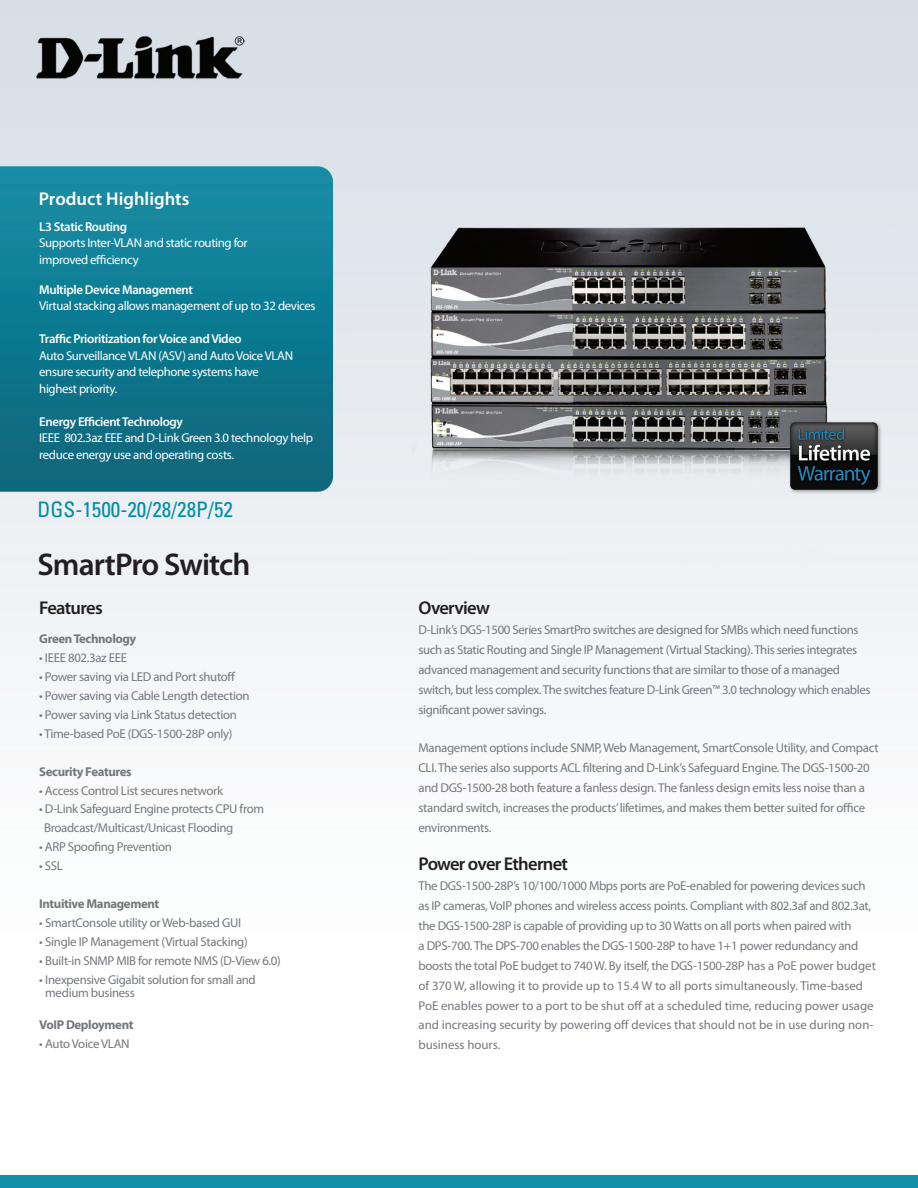
<style>
.page{position:relative;width:918px;height:1188px;background:#fff}
.page>*{position:absolute;margin:0;border:0;box-sizing:border-box;transform-origin:0 0}
.t1{font:600 31.5px "Myriad Pro";letter-spacing:-.025em;color:#231f20}
.t2{font:condensed 21.3px "Univers";color:#008da8}
.t3{font:600 18.6px "Myriad Pro";letter-spacing:-.04em;color:#231f20}
.t4{font:600 18.6px "Myriad Pro";color:#fff}
.t5{font:12.9px/20px "Myriad Pro";letter-spacing:-.025em;color:#74787d}
.t6{font:12.9px/16.5px "Myriad Pro";letter-spacing:-.03em;color:#fff}
.t7{font:600 12.9px "Myriad Pro";letter-spacing:-.03em;color:#fff}
.t8{font:700 12.9px "Myriad Pro";letter-spacing:-.03em;color:#74787d}
</style>
<div class="page">
<img style="left:0;top:0;width:918px;height:1188px">
<img style="left:777px;top:412px;width:113px;height:85px">
<h3 class="t4" style="left:39px;top:187px;width:152px">Product Highlights</h3>
<p class="t7" style="left:39px;top:218px;width:89px">L3 Static Routing</p>
<p class="t6" style="left:39px;top:234px;width:210px">Supports Inter-VLAN and static routing for improved efficiency</p>
<p class="t7" style="left:39px;top:281px;width:155px">Multiple Device Management</p>
<p class="t6" style="left:39px;top:297px;width:278px">Virtual stacking allows management of up to 32 devices</p>
<p class="t7" style="left:39px;top:331px;width:204px">Traffic Prioritization for Voice and Video</p>
<p class="t6" style="left:39px;top:347px;width:255px">Auto Surveillance VLAN (ASV) and Auto Voice VLAN ensure security and telephone systems have highest priority.</p>
<p class="t7" style="left:39px;top:413px;width:145px">Energy Efficient Technology</p>
<p class="t6" style="left:39px;top:429px;width:275px">IEEE 802.3az EEE and D-Link Green 3.0 technology help reduce energy use and operating costs.</p>
<h2 class="t2" style="left:37px;top:496px;width:197px">DGS-1500-20/28/28P/52</h2>
<h1 class="t1" style="left:37px;top:544px;width:215px">SmartPro Switch</h1>
<h3 class="t3" style="left:39px;top:596px;width:65px">Features</h3>
<p class="t8" style="left:39px;top:631px;width:99px">Green Technology</p>
<p class="t5" style="left:39px;top:648px;width:89px">• IEEE 802.3az EEE</p>
<p class="t5" style="left:39px;top:667px;width:198px">• Power saving via LED and Port shutoff</p>
<p class="t5" style="left:39px;top:686px;width:212px">• Power saving via Cable Length detection</p>
<p class="t5" style="left:39px;top:704px;width:199px">• Power saving via Link Status detection</p>
<p class="t5" style="left:39px;top:723px;width:195px">• Time-based PoE (DGS-1500-28P only)</p>
<p class="t8" style="left:39px;top:763px;width:94px">Security Features</p>
<p class="t5" style="left:39px;top:780px;width:185px">• Access Control List secures network</p>
<p class="t5" style="left:44px;top:800px;width:222px;line-height:18.9px;text-indent:-5px">• D-Link Safeguard Engine protects CPU from<br>Broadcast/Multicast/Unicast Flooding</p>
<p class="t5" style="left:39px;top:837px;width:134px">• ARP Spoofing Prevention</p>
<p class="t5" style="left:39px;top:856px;width:25px">• SSL</p>
<p class="t8" style="left:39px;top:895px;width:121px">Intuitive Management</p>
<p class="t5" style="left:39px;top:912px;width:203px">• SmartConsole utility or Web-based GUI</p>
<p class="t5" style="left:39px;top:931px;width:210px">• Single IP Management (Virtual Stacking)</p>
<p class="t5" style="left:39px;top:950px;width:243px">• Built-in SNMP MIB for remote NMS (D-View 6.0)</p>
<p class="t5" style="left:45px;top:972px;width:212px;line-height:13.5px;text-indent:-6px">• Inexpensive Gigabit solution for small and medium business</p>
<p class="t8" style="left:39px;top:1016px;width:96px">VoIP Deployment</p>
<p class="t5" style="left:39px;top:1033px;width:92px">• Auto Voice VLAN</p>
<h3 class="t3" style="left:418px;top:596px;width:73px">Overview</h3>
<p class="t5" style="left:418px;top:620px;width:453px">D-Link’s DGS-1500 Series SmartPro switches are designed for SMBs which need functions such as Static Routing and Single IP Management (Virtual Stacking). This series integrates advanced management and security functions that are similar to those of a managed switch, but less complex. The switches feature D-Link Green™ 3.0 technology which enables significant power savings.</p>
<p class="t5" style="left:418px;top:738px;width:462px">Management options include SNMP, Web Management, SmartConsole Utility, and Compact CLI. The series also supports ACL filtering and D-Link’s Safeguard Engine. The DGS-1500-20 and DGS-1500-28 both feature a fanless design. The fanless design emits less noise than a standard switch, increases the products’ lifetimes, and makes them better suited for office environments.</p>
<h3 class="t3" style="left:418px;top:852px;width:151px">Power over Ethernet</h3>
<p class="t5" style="left:418px;top:875px;width:459px">The DGS-1500-28P’s 10/100/1000 Mbps ports are PoE-enabled for powering devices such as IP cameras, VoIP phones and wireless access points. Compliant with 802.3af and 802.3at, the DGS-1500-28P is capable of providing up to 30 Watts on all ports when paired with<br>a DPS-700. The DPS-700 enables the DGS-1500-28P to have 1+1 power redundancy and boosts the total PoE budget to 740 W. By itself, the DGS-1500-28P has a PoE power budget of 370 W, allowing it to provide up to 15.4 W to all ports simultaneously. Time-based PoE enables power to a port to be shut off at a scheduled time, reducing power usage and increasing security by powering off devices that should not be in use during non&shy;business hours.</p>
</div>
